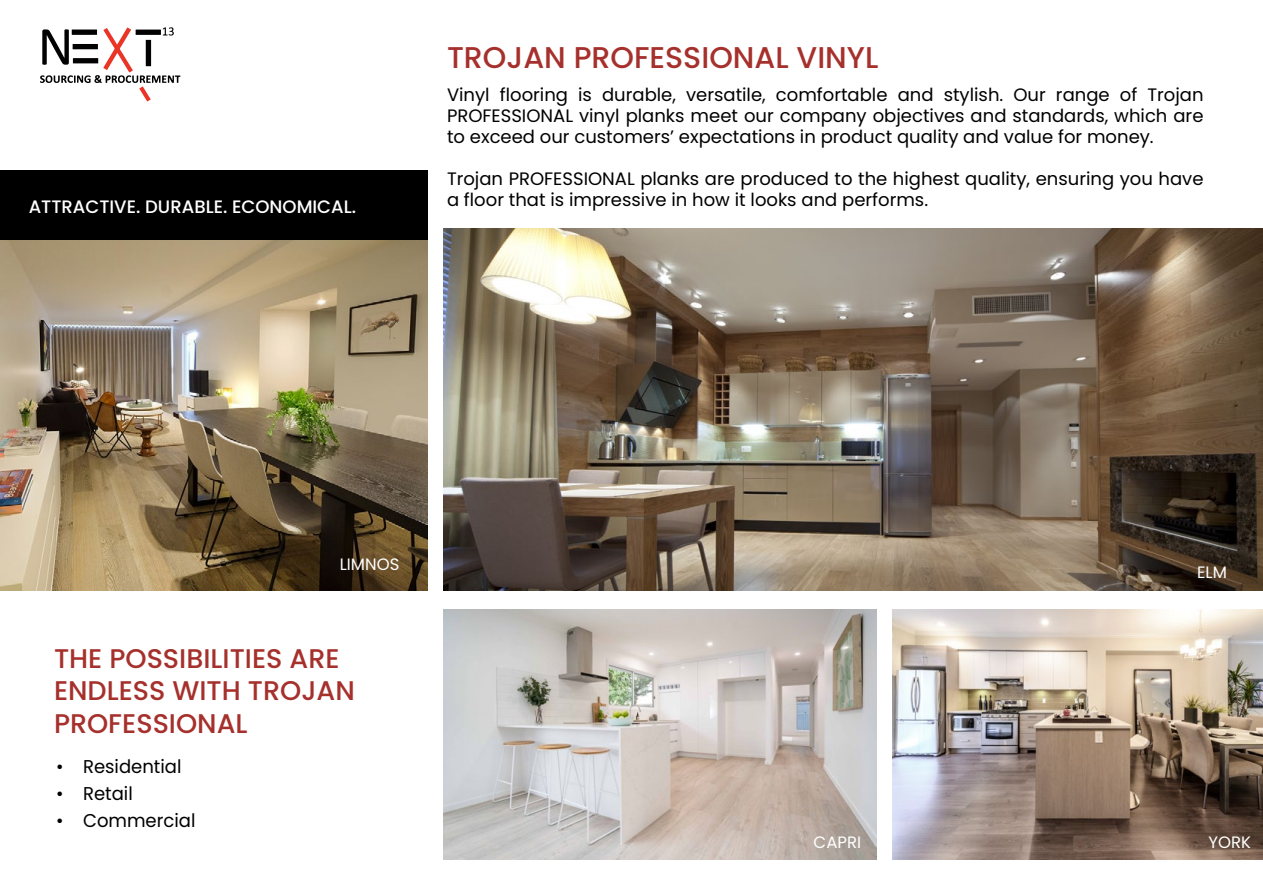
<style>
.page{position:relative;width:1263px;height:893px;background:#fff}
.page>*{position:absolute;margin:0;border:0;box-sizing:border-box;transform-origin:0 0}
.t1{font:500 30px "Poppins";color:#a6302c}
.t2{font:500 27px/32.4px "Poppins";color:#a6302c}
.t3{font:18.6px "Poppins";color:#000}
.t4{font:18px/21px "Poppins";color:#000;text-align:justify}
.t5{font:500 18px "Poppins";color:#fff}
.t6{font:16.5px "Poppins";color:#fff}
</style>
<div class="page">
<img style="left:893px;top:609px;width:370px;height:250px">
<img style="left:0;top:240px;width:427px;height:351px">
<svg style="left:40px;top:27px;width:140px;height:75px"></svg>
<img style="left:443px;top:229px;width:820px;height:362px">
<img style="left:443px;top:609px;width:433px;height:250px">
<div style="left:0;top:170px;width:427px;height:70px;background:#000"></div>
<p class="t5" style="left:29px;top:196px;width:329px">ATTRACTIVE. DURABLE. ECONOMICAL.</p>
<h1 class="t1" style="left:447px;top:40px;width:433px">TROJAN PROFESSIONAL VINYL</h1>
<p class="t4" style="left:447px;top:85px;width:758px">Vinyl flooring is durable, versatile, comfortable and stylish. Our range of Trojan PROFESSIONAL vinyl planks meet our company objectives and standards, which are to exceed our customers’ expectations in product quality and value for money.</p>
<p class="t4" style="left:447px;top:169px;width:758px">Trojan PROFESSIONAL planks are produced to the highest quality, ensuring you have a floor that is impressive in how it looks and performs.</p>
<p class="t6" style="left:340px;top:554px;width:61px">LIMNOS</p>
<h2 class="t2" style="left:54px;top:642px;width:302px">THE POSSIBILITIES ARE<br>ENDLESS WITH TROJAN<br>PROFESSIONAL</h2>
<p class="t3" style="left:56px;top:756px;width:127px">• Residential</p>
<p class="t3" style="left:56px;top:783px;width:78px">• Retail</p>
<p class="t3" style="left:56px;top:810px;width:141px">• Commercial</p>
<p class="t6" style="left:814px;top:833px;width:49px">CAPRI</p>
<p class="t6" style="left:1197px;top:562px;width:31px">ELM</p>
<p class="t6" style="left:1208px;top:833px;width:44px">YORK</p>
</div>
